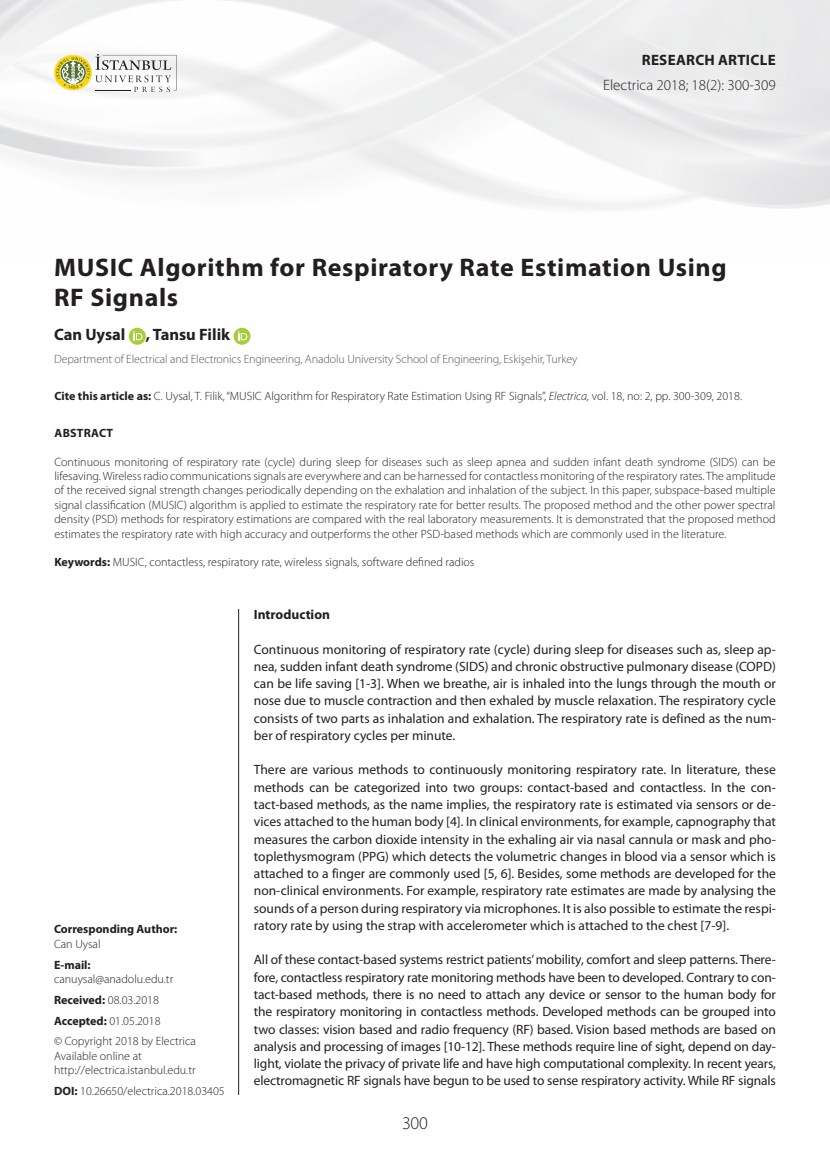
<style>
.page{position:relative;width:830px;height:1149px;background:#fff}
.page>*{position:absolute;margin:0;border:0;box-sizing:border-box;transform-origin:0 0}
.t1{font:700 25.5px "Myriad Pro";letter-spacing:.025em;color:#231f20}
.t2{font:300 18px "Myriad Pro";color:#231f20}
.t3{font:700 16.5px "Myriad Pro";color:#231f20}
.t4{font:300 15px "Myriad Pro";color:#231f20}
.t5{font:700 15px "Myriad Pro";letter-spacing:.02em;color:#231f20}
.t6{font:13.5px/17.2px "Myriad Pro";color:#231f20;text-align:justify}
.t7{font:700 13.5px "Myriad Pro";color:#231f20}
.t8{font:300 12px/14.4px "Myriad Pro";color:#231f20}
.t9{font:300 12px "Myriad Pro";letter-spacing:-.01em;color:#57585a}
.t10{font:700 12px/14.4px "Myriad Pro";color:#231f20}
.t11{font:700 12px "Myriad Pro";letter-spacing:.02em;color:#231f20}
.s1{font-weight:700}
.s2{font-style:italic}
.s3{font-weight:300}
</style>
<div class="page">
<svg style="left:129px;top:327px;width:17px;height:17px"></svg>
<svg style="left:133px;top:331px;width:9px;height:9px"></svg>
<svg style="left:233px;top:327px;width:17px;height:17px"></svg>
<svg style="left:238px;top:331px;width:9px;height:9px"></svg>
<hr style="left:238px;top:608px;width:1px;height:486px;background:#231f20">
<svg style="left:54px;top:54px;width:122px;height:38px"></svg>
<p class="t5" style="left:641px;top:50px;width:135px">RESEARCH ARTICLE</p>
<p class="t4" style="left:602px;top:76px;width:174px">Electrica 2018; 18(2): 300-309</p>
<p class="t1" style="left:54px;top:251px;width:673px">MUSIC Algorithm for Respiratory Rate Estimation Using</p>
<p class="t1" style="left:54px;top:281px;width:126px">RF Signals</p>
<p class="t3" style="left:54px;top:324px;width:177px">Can Uysal , Tansu Filik</p>
<p class="t9" style="left:54px;top:352px;width:524px">Department of Electrical and Electronics Engineering, Anadolu University School of Engineering, Eskişehir, Turkey</p>
<p class="t8" style="left:54px;top:388px;width:688px"><span class="s1">Cite this article as:</span> C. Uysal, T. Filik, “MUSIC Algorithm for Respiratory Rate Estimation Using RF Signals”, <span class="s2">Electrica,</span> vol. 18, no: 2, pp. 300-309, 2018.</p>
<p class="t11" style="left:54px;top:424px;width:60px">ABSTRACT</p>
<p class="t8" style="left:54px;top:454px;width:722px;text-align:justify">Continuous monitoring of respiratory rate (cycle) during sleep for diseases such as sleep apnea and sudden infant death syndrome (SIDS) can be lifesaving. Wireless radio communications signals are everywhere and can be harnessed for contactless monitoring of the respiratory rates. The amplitude of the received signal strength changes periodically depending on the exhalation and inhalation of the subject. In this paper, subspace-based multiple signal classification (MUSIC) algorithm is applied to estimate the respiratory rate for better results. The proposed method and the other power spectral density (PSD) methods for respiratory estimations are compared with the real laboratory measurements. It is demonstrated that the proposed method estimates the respiratory rate with high accuracy and outperforms the other PSD-based methods which are commonly used in the literature.</p>
<p class="t8" style="left:54px;top:555px;width:421px"><span class="s1">Keywords:</span> MUSIC, contactless, respiratory rate, wireless signals, software defined radios</p>
<p class="t10" style="left:54px;top:921px;width:125px">Corresponding Author:<br><span class="s3">Can Uysal</span></p>
<p class="t8" style="left:54px;top:956px;width:121px"><span class="s1">E-mail: </span>canuysal@anadolu.edu.tr</p>
<p class="t8" style="left:54px;top:992px;width:106px"><span class="s1">Received:</span> 08.03.2018</p>
<p class="t8" style="left:54px;top:1012px;width:108px"><span class="s1">Accepted:</span> 01.05.2018</p>
<p class="t8" style="left:54px;top:1033px;width:143px">© Copyright 2018 by Electrica<br>Available online at http://electrica.istanbul.edu.tr</p>
<p class="t8" style="left:54px;top:1083px;width:172px"><span class="s1">DOI:</span> 10.26650/electrica.2018.03405</p>
<p class="t7" style="left:254px;top:605px;width:78px">Introduction</p>
<p class="t6" style="left:254px;top:640px;width:523px">Continuous monitoring of respiratory rate (cycle) during sleep for diseases such as, sleep ap&shy;nea, sudden infant death syndrome (SIDS) and chronic obstructive pulmonary disease (COPD) can be life saving [1-3]. When we breathe, air is inhaled into the lungs through the mouth or nose due to muscle contraction and then exhaled by muscle relaxation. The respiratory cycle consists of two parts as inhalation and exhalation. The respiratory rate is defined as the num&shy;ber of respiratory cycles per minute.</p>
<p class="t6" style="left:254px;top:760px;width:523px">There are various methods to continuously monitoring respiratory rate. In literature, these methods can be categorized into two groups: contact-based and contactless. In the con&shy;tact-based methods, as the name implies, the respiratory rate is estimated via sensors or de&shy;vices attached to the human body [4]. In clinical environments, for example, capnography that measures the carbon dioxide intensity in the exhaling air via nasal cannula or mask and pho&shy;toplethysmogram (PPG) which detects the volumetric changes in blood via a sensor which is attached to a finger are commonly used [5, 6]. Besides, some methods are developed for the non-clinical environments. For example, respiratory rate estimates are made by analysing the sounds of a person during respiratory via microphones. It is also possible to estimate the respi&shy;ratory rate by using the strap with accelerometer which is attached to the chest [7-9].</p>
<p class="t6" style="left:254px;top:950px;width:523px">All of these contact-based systems restrict patients’ mobility, comfort and sleep patterns. There&shy;fore, contactless respiratory rate monitoring methods have been to developed. Contrary to con&shy;tact-based methods, there is no need to attach any device or sensor to the human body for the respiratory monitoring in contactless methods. Developed methods can be grouped into two classes: vision based and radio frequency (RF) based. Vision based methods are based on analysis and processing of images [10-12]. These methods require line of sight, depend on day&shy;light, violate the privacy of private life and have high computational complexity. In recent years, electromagnetic RF signals have begun to be used to sense respiratory activity. While RF signals</p>
<h2 class="t2" style="left:402px;top:1111px;width:27px">300</h2>
</div>
